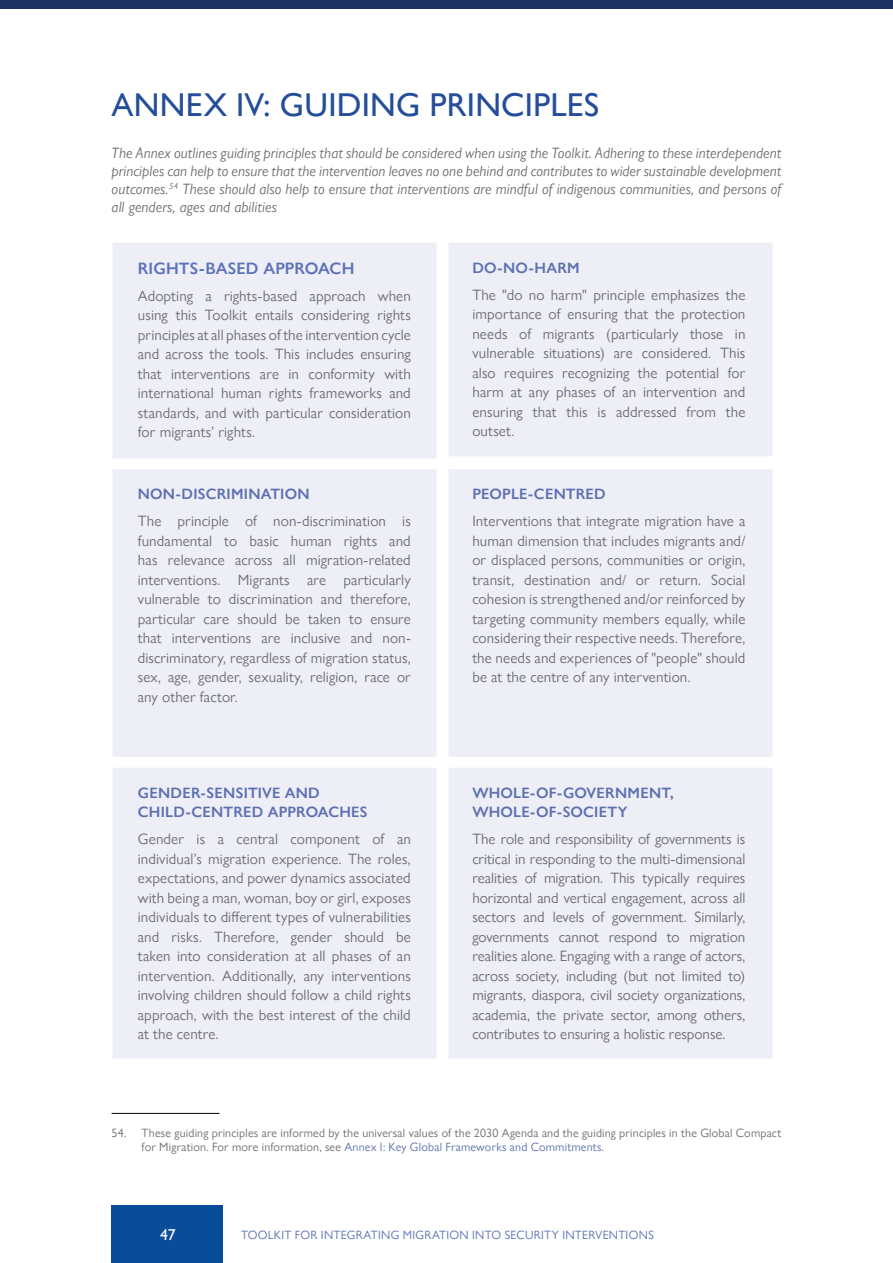
<style>
.page{position:relative;width:893px;height:1263px;background:#fff}
.page>*{position:absolute;margin:0;border:0;box-sizing:border-box;transform-origin:0 0}
.t1{font:500 33px "Gill Sans Nova";letter-spacing:.005em;color:#244d9a}
.t2{font:600 16.5px "Gill Sans Nova";letter-spacing:.01em;color:#5c72b7}
.t3{font:500 15.75px "Gill Sans Nova";color:#fff}
.t4{font:15px/19.5px "Gill Sans Nova";letter-spacing:.005em;color:#6d6e71;text-align:justify}
.t5{font:italic 15px/18px "Gill Sans Nova";letter-spacing:.005em;color:#6d6e71;text-align:justify}
.t6{font:600 15px/19.5px "Gill Sans Nova";letter-spacing:.015em;color:#5c70b0}
.t7{font:12px/14.4px "Gill Sans Nova";letter-spacing:.015em;color:#6d6e71}
.t8{font:12px "Gill Sans Nova";letter-spacing:.03em;color:#5c70b0}
.s1{color:#5c70b0}
</style>
<div class="page">
<div style="left:0;top:0;width:893px;height:9px;background:#1f3262"></div>
<hr style="left:112px;top:1113px;width:107px;height:1px;background:#000">
<div style="left:112px;top:242px;width:325px;height:217px;background:#eeeef7"></div>
<div style="left:112px;top:468px;width:325px;height:290px;background:#eeeef7;border:1px solid #fff"></div>
<div style="left:112px;top:767px;width:325px;height:292px;background:#eeeef7;border:1px solid #fff"></div>
<div style="left:448px;top:242px;width:325px;height:215px;background:#eeeef7;border:1px solid #fff"></div>
<div style="left:448px;top:468px;width:325px;height:290px;background:#eeeef7;border:1px solid #fff"></div>
<div style="left:448px;top:767px;width:325px;height:292px;background:#eeeef7;border:1px solid #fff"></div>
<div style="left:112px;top:1205px;width:111px;height:58px;background:#084c9a"></div>
<h1 class="t1" style="left:112px;top:85px;width:489px">ANNEX IV: GUIDING PRINCIPLES</h1>
<p class="t5" style="left:112px;top:144px;width:671px">The Annex outlines guiding principles that should be considered when using the Toolkit. Adhering to these interdependent principles can help to ensure that the intervention leaves no one behind and contributes to wider sustainable development outcomes.<sup>54</sup> These should also help to ensure that interventions are mindful of indigenous communities, and persons of all genders, ages and abilities</p>
<p class="t2" style="left:138px;top:258px;width:218px">RIGHTS-BASED APPROACH</p>
<p class="t4" style="left:138px;top:286px;width:275px">Adopting a rights-based approach when using this Toolkit entails considering rights principles at all phases of the intervention cycle and across the tools. This includes ensuring that interventions are in conformity with international human rights frameworks and standards, and with particular consideration for migrants’ rights.</p>
<p class="t6" style="left:138px;top:484px;width:173px">NON-DISCRIMINATION</p>
<p class="t4" style="left:138px;top:511px;width:275px">The principle of non-discrimination is fundamental to basic human rights and has relevance across all migration-related interventions. Migrants are particularly vulnerable to discrimination and therefore, particular care should be taken to ensure that interventions are inclusive and non&shy;discriminatory, regardless of migration status, sex, age, gender, sexuality, religion, race or any other factor.</p>
<p class="t6" style="left:138px;top:783px;width:231px">GENDER-SENSITIVE AND<br>CHILD-CENTRED APPROACHES</p>
<p class="t4" style="left:138px;top:829px;width:275px">Gender is a central component of an individual’s migration experience. The roles, expectations, and power dynamics associated with being a man, woman, boy or girl, exposes individuals to different types of vulnerabilities and risks. Therefore, gender should be taken into consideration at all phases of an intervention. Additionally, any interventions involving children should follow a child rights approach, with the best interest of the child at the centre.</p>
<p class="t6" style="left:472px;top:258px;width:109px">DO-NO-HARM</p>
<p class="t4" style="left:472px;top:285px;width:275px">The "do no harm" principle emphasizes the importance of ensuring that the protection needs of migrants (particularly those in vulnerable situations) are considered. This also requires recognizing the potential for harm at any phases of an intervention and ensuring that this is addressed from the outset.</p>
<p class="t6" style="left:472px;top:484px;width:135px">PEOPLE-CENTRED</p>
<p class="t4" style="left:472px;top:511px;width:275px">Interventions that integrate migration have a human dimension that includes migrants and/ or displaced persons, communities or origin, transit, destination and/ or return. Social cohesion is strengthened and/or reinforced by targeting community members equally, while considering their respective needs. Therefore, the needs and experiences of "people" should be at the centre of any intervention.</p>
<p class="t6" style="left:472px;top:783px;width:203px">WHOLE-OF-GOVERNMENT,<br>WHOLE-OF-SOCIETY</p>
<p class="t4" style="left:472px;top:829px;width:275px">The role and responsibility of governments is critical in responding to the multi-dimensional realities of migration. This typically requires horizontal and vertical engagement, across all sectors and levels of government. Similarly, governments cannot respond to migration realities alone. Engaging with a range of actors, across society, including (but not limited to) migrants, diaspora, civil society organizations, academia, the private sector, among others, contributes to ensuring a holistic response.</p>
<p class="t7" style="left:142px;top:1125px;width:641px;text-indent:-30px">54. These guiding principles are informed by the universal values of the 2030 Agenda and the guiding principles in the Global Compact for Migration. For more information, see <span class="s1">Annex I: Key Global Frameworks and Commitments.</span></p>
<p class="t3" style="left:160px;top:1225px;width:17px">47</p>
<p class="t8" style="left:241px;top:1227px;width:16px">Toolkit</p>
<p class="t8" style="left:295px;top:1227px;width:9px">for</p>
<p class="t8" style="left:321px;top:1227px;width:12px">Integrating</p>
<p class="t8" style="left:403px;top:1227px;width:18px">Migration</p>
<p class="t8" style="left:472px;top:1227px;width:8px">into</p>
<p class="t8" style="left:505px;top:1227px;width:14px">Security</p>
<p class="t8" style="left:562px;top:1227px;width:12px">Interventions</p>
</div>
